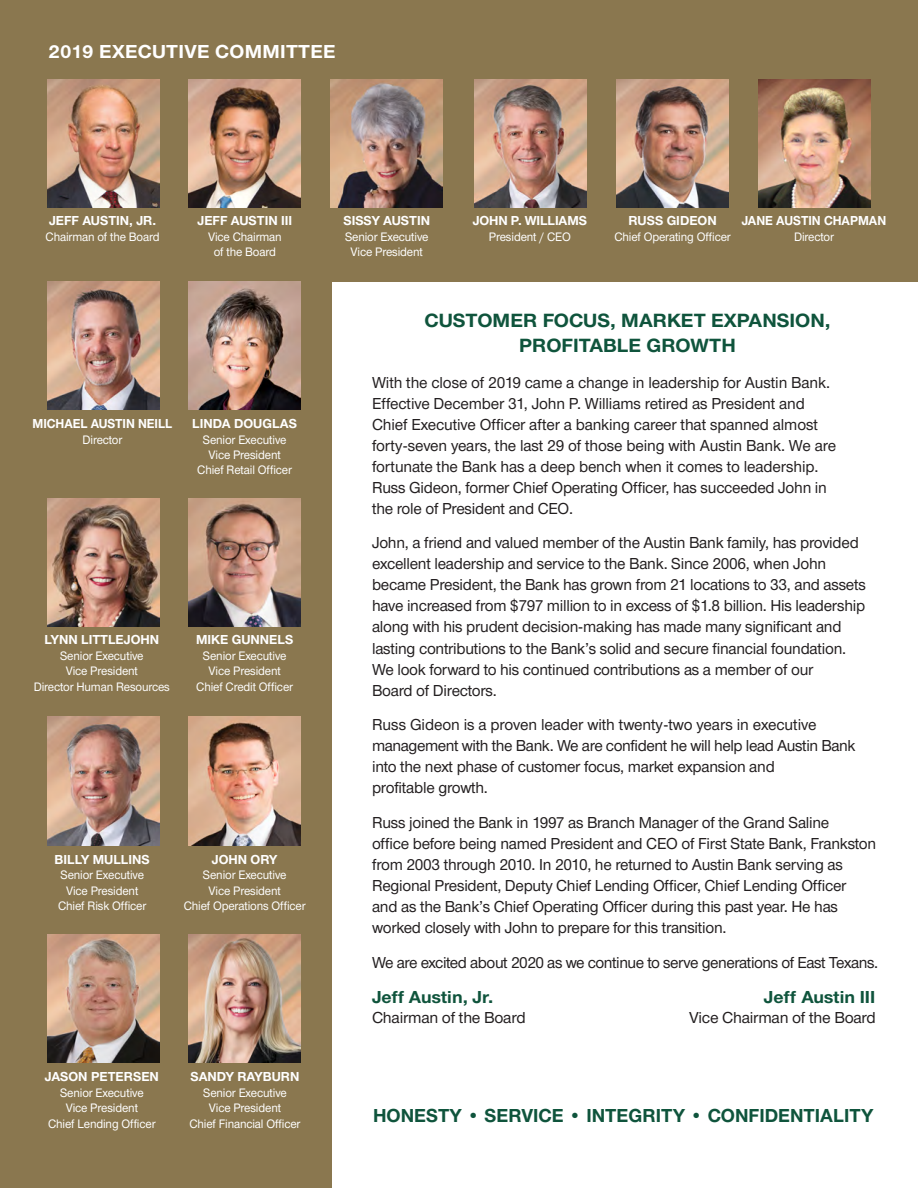
<style>
.page{position:relative;width:918px;height:1188px;background:#fff}
.page>*{position:absolute;margin:0;border:0;box-sizing:border-box;transform-origin:0 0}
.t1{font:700 19.8px/25.5px "Nimbus San Nov T";color:#0f543c;text-align:center;scale:1.05 1}
.t2{font:700 19.5px "Nimbus San Nov T";color:#0f543c}
.t3{font:700 19.5px "Nimbus San Nov T";letter-spacing:.015em;color:#fff;scale:1.05 1}
.t4{font:700 18px "Nimbus San Nov T";color:#0f543c;scale:1.05 1}
.t5{font:500 16.5px/21px "Nimbus San Nov T";letter-spacing:-.015em;color:#231f20}
.t6{font:700 13.5px "Nimbus San Nov T";color:#fff}
.t7{font:700 13.5px "Nimbus San Nov T";color:#fff;scale:.95 1}
.t8{font:500 12.75px/15.3px "Nimbus San Nov T";letter-spacing:-.01em;color:#fff;text-align:center;scale:.95 1}
</style>
<div class="page">
<div style="left:0;top:0;width:332px;height:1188px;background:#8a774f"></div>
<div style="left:0;top:0;width:918px;height:281px;background:#8a774f"></div>
<img style="left:47px;top:79px;width:112px;height:129px">
<img style="left:189px;top:79px;width:112px;height:129px">
<img style="left:331px;top:79px;width:112px;height:129px">
<img style="left:474px;top:79px;width:112px;height:129px">
<img style="left:616px;top:79px;width:112px;height:129px">
<img style="left:758px;top:79px;width:112px;height:129px">
<img style="left:47px;top:282px;width:112px;height:128px">
<img style="left:189px;top:282px;width:112px;height:128px">
<img style="left:47px;top:498px;width:112px;height:128px">
<img style="left:189px;top:498px;width:112px;height:128px">
<img style="left:47px;top:717px;width:112px;height:128px">
<img style="left:189px;top:717px;width:112px;height:128px">
<img style="left:47px;top:934px;width:112px;height:128px">
<img style="left:189px;top:934px;width:112px;height:128px">
<p class="t3" style="left:48px;top:44px;width:275px">2019 EXECUTIVE COMMITTEE</p>
<p class="t6" style="left:49px;top:216px;width:109px">JEFF AUSTIN, JR.</p>
<p class="t8" style="left:46px;top:230px;width:121px">Chairman of the Board</p>
<p class="t6" style="left:198px;top:216px;width:96px">JEFF AUSTIN III</p>
<p class="t8" style="left:208px;top:230px;width:79px">Vice Chairman of the Board</p>
<p class="t7" style="left:33px;top:418px;width:149px">MICHAEL AUSTIN NEILL</p>
<p class="t8" style="left:83px;top:433px;width:43px">Director</p>
<p class="t6" style="left:192px;top:418px;width:106px">LINDA DOUGLAS</p>
<p class="t8" style="left:197px;top:433px;width:101px">Senior Executive<br>Vice President<br>Chief Retail Officer</p>
<p class="t6" style="left:45px;top:635px;width:116px">LYNN LITTLEJOHN</p>
<p class="t8" style="left:34px;top:649px;width:145px">Senior Executive<br>Vice President<br>Director Human Resources</p>
<p class="t6" style="left:196px;top:634px;width:99px">MIKE GUNNELS</p>
<p class="t8" style="left:196px;top:649px;width:103px">Senior Executive<br>Vice President<br>Chief Credit Officer</p>
<p class="t6" style="left:55px;top:854px;width:97px">BILLY MULLINS</p>
<p class="t8" style="left:58px;top:869px;width:94px">Senior Executive<br>Vice President<br>Chief Risk Officer</p>
<p class="t6" style="left:212px;top:854px;width:67px">JOHN ORY</p>
<p class="t8" style="left:184px;top:869px;width:130px">Senior Executive<br>Vice President<br>Chief Operations Officer</p>
<p class="t6" style="left:45px;top:1072px;width:116px">JASON PETERSEN</p>
<p class="t8" style="left:48px;top:1086px;width:115px">Senior Executive<br>Vice President<br>Chief Lending Officer</p>
<p class="t6" style="left:191px;top:1071px;width:110px">SANDY RAYBURN</p>
<p class="t8" style="left:190px;top:1086px;width:118px">Senior Executive<br>Vice President<br>Chief Financial Officer</p>
<p class="t6" style="left:343px;top:215px;width:88px">SISSY AUSTIN</p>
<p class="t8" style="left:345px;top:230px;width:89px">Senior Executive<br>Vice President</p>
<p class="t6" style="left:473px;top:215px;width:116px">JOHN P. WILLIAMS</p>
<p class="t8" style="left:489px;top:230px;width:88px">President / CEO</p>
<p class="t6" style="left:628px;top:215px;width:90px">RUSS GIDEON</p>
<p class="t8" style="left:614px;top:230px;width:124px">Chief Operating Officer</p>
<p class="t7" style="left:742px;top:215px;width:154px">JANE AUSTIN CHAPMAN</p>
<p class="t8" style="left:794px;top:230px;width:43px">Director</p>
<h3 class="t1" style="left:424px;top:309px;width:388px">CUSTOMER FOCUS, MARKET EXPANSION,<br>PROFITABLE GROWTH</h3>
<p class="t5" style="left:372px;top:373px;width:466px">With the close of 2019 came a change in leadership for Austin Bank.<br>Effective December 31, John P. Williams retired as President and Chief Executive Officer after a banking career that spanned almost forty-seven years, the last 29 of those being with Austin Bank. We are fortunate the Bank has a deep bench when it comes to leadership.<br>Russ Gideon, former Chief Operating Officer, has succeeded John in the role of President and CEO.</p>
<p class="t5" style="left:372px;top:534px;width:495px">John, a friend and valued member of the Austin Bank family, has provided excellent leadership and service to the Bank. Since 2006, when John became President, the Bank has grown from 21 locations to 33, and assets have increased from $797 million to in excess of $1.8 billion. His leadership along with his prudent decision-making has made many significant and lasting contributions to the Bank’s solid and secure financial foundation.<br>We look forward to his continued contributions as a member of our<br>Board of Directors.</p>
<p class="t5" style="left:372px;top:716px;width:485px">Russ Gideon is a proven leader with twenty-two years in executive management with the Bank. We are confident he will help lead Austin Bank into the next phase of customer focus, market expansion and<br>profitable growth.</p>
<p class="t5" style="left:372px;top:814px;width:506px">Russ joined the Bank in 1997 as Branch Manager of the Grand Saline<br>office before being named President and CEO of First State Bank, Frankston from 2003 through 2010. In 2010, he returned to Austin Bank serving as Regional President, Deputy Chief Lending Officer, Chief Lending Officer<br>and as the Bank’s Chief Operating Officer during this past year. He has worked closely with John to prepare for this transition.</p>
<p class="t5" style="left:372px;top:954px;width:508px">We are excited about 2020 as we continue to serve generations of East Texans.</p>
<h4 class="t4" style="left:372px;top:990px;width:117px">Jeff Austin, Jr.</h4>
<h4 class="t4" style="left:764px;top:990px;width:108px">Jeff Austin III</h4>
<p class="t5" style="left:372px;top:1008px;width:155px">Chairman of the Board</p>
<p class="t5" style="left:689px;top:1008px;width:188px">Vice Chairman of the Board</p>
<h3 class="t2" style="left:373px;top:1108px;width:502px">HONESTY • SERVICE • INTEGRITY • CONFIDENTIALITY</h3>
</div>
